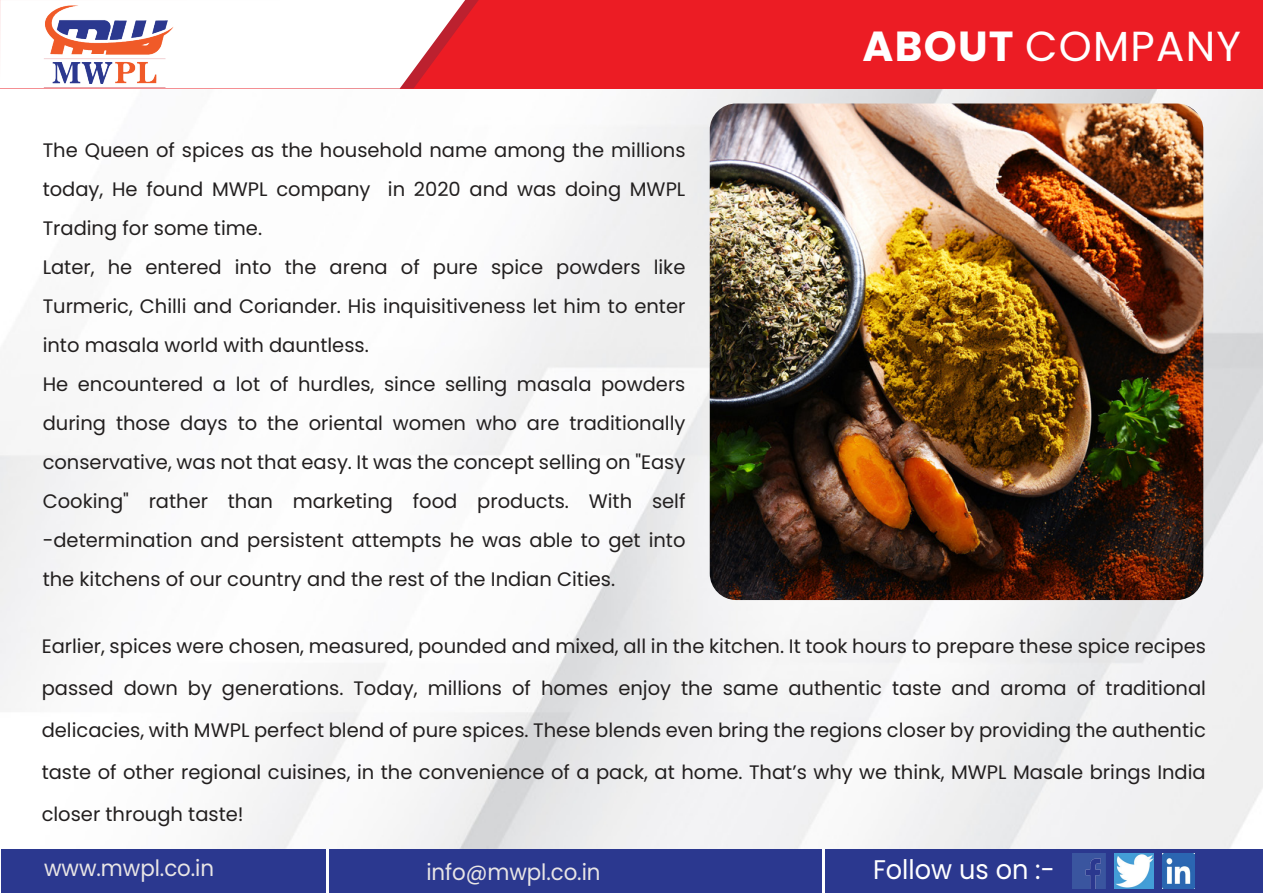
<style>
.page{position:relative;width:1263px;height:893px;background:#fff}
.page>*{position:absolute;margin:0;border:0;box-sizing:border-box;transform-origin:0 0}
.t1{font:42px "Poppins";letter-spacing:.03em;color:#fff}
.t2{font:27px "Poppins";color:#fff;scale:.95 1}
.t3{font:22.5px "Poppins";letter-spacing:-.005em;color:#e8e5e5;scale:.95 1}
.t4{font:19.5px/39px "Poppins";color:#221f1f}
.s1{font-weight:700}
</style>
<div class="page">
<img style="left:0;top:88px;width:1263px;height:805px">
<img style="left:710px;top:104px;width:493px;height:496px">
<div style="left:0;top:0;width:1263px;height:88px;background:#ec1c24"></div>
<svg style="left:219px;top:0;width:260px;height:89px;background:#f9d7d9"></svg>
<img style="left:0;top:0;width:219px;height:95px">
<div style="left:1px;top:849px;width:1261px;height:44px;background:#2b388f"></div>
<img style="left:1072px;top:854px;width:33px;height:35px">
<img style="left:1114px;top:854px;width:40px;height:34px">
<img style="left:1162px;top:854px;width:33px;height:34px">
<hr style="left:326px;top:849px;width:3px;height:44px;background:#fff">
<hr style="left:822px;top:849px;width:3px;height:44px;background:#fff">
<p class="t4" style="left:43px;top:131px;width:644px">The Queen of spices as the household name among the millions today, He found MWPL company in 2020 and was doing MWPL Trading for some time.<br>Later, he entered into the arena of pure spice powders like Turmeric, Chilli and Coriander. His inquisitiveness let him to enter into masala world with dauntless.<br>He encountered a lot of hurdles, since selling masala powders during those days to the oriental women who are traditionally conservative, was not that easy. It was the concept selling on "Easy Cooking" rather than marketing food products. With self -determination and persistent attempts he was able to get into the kitchens of our country and the rest of the Indian Cities.</p>
<h1 class="t1" style="left:863px;top:22px;width:380px"><span class="s1">ABOUT</span> COMPANY</h1>
<p class="t4" style="left:42px;top:625px;width:1166px;line-height:42px;text-align:justify">Earlier, spices were chosen, measured, pounded and mixed, all in the kitchen. It took hours to prepare these spice recipes passed down by generations. Today, millions of homes enjoy the same authentic taste and aroma of traditional delicacies, with MWPL perfect blend of pure spices. These blends even bring the regions closer by providing the authentic taste of other regional cuisines, in the convenience of a pack, at home. That’s why we think, MWPL Masale brings India closer through taste!</p>
<p class="t3" style="left:44px;top:855px;width:180px">www.mwpl.co.in</p>
<p class="t3" style="left:426px;top:859px;width:185px">info@mwpl.co.in</p>
<h2 class="t2" style="left:873px;top:854px;width:193px">Follow us on :-</h2>
</div>
